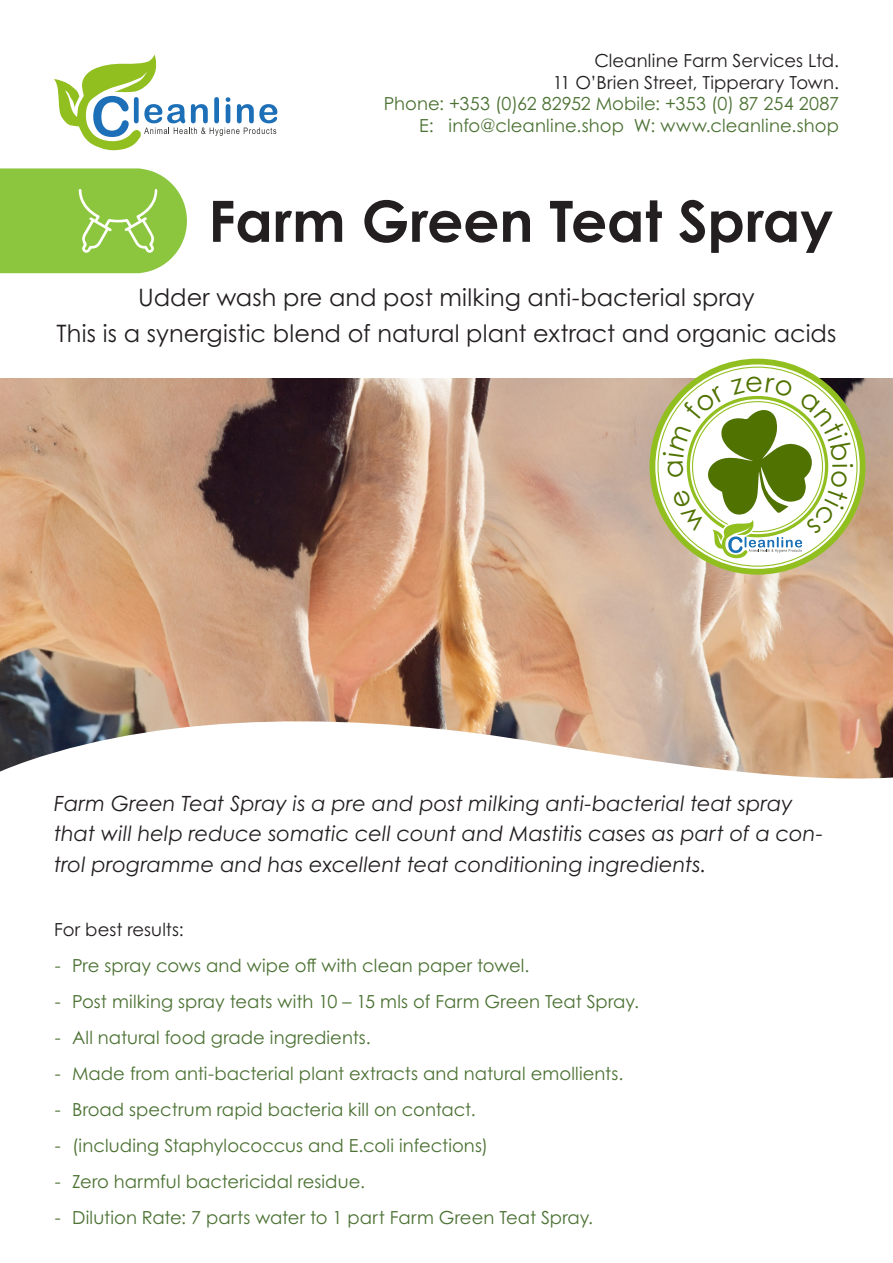
<style>
.page{position:relative;width:893px;height:1263px;background:#fff}
.page>*{position:absolute;margin:0;border:0;box-sizing:border-box;transform-origin:0 0}
.t1{font:700 57px "Century Gothic Pro";letter-spacing:-.005em;color:#231f20}
.subtitle{font:24px "Century Gothic Pro";letter-spacing:.005em;color:#231f20}
.cursief{font:italic 21px/30px "Century Gothic Pro";color:#231f20}
.t2{font:18px/21.6px "Century Gothic Pro";letter-spacing:.005em;color:#4c7234;text-align:right}
.t3{font:18px/21.6px "Century Gothic Pro";letter-spacing:.005em;color:#231f20;text-align:right}
</style>
<div class="page">
<svg style="left:0;top:168px;width:187px;height:105px;background:#96cb51"></svg>
<img style="left:0;top:378px;width:893px;height:296px">
<svg style="left:0;top:674px;width:893px;height:105px"></svg>
<svg style="left:54px;top:54px;width:223px;height:97px"></svg>
<svg style="left:649px;top:359px;width:216px;height:216px"></svg>
<svg style="left:652px;top:362px;width:211px;height:210px"></svg>
<p class="t3" style="left:553px;top:50px;width:288px">Cleanline Farm Services Ltd.<br>11 O’Brien Street, Tipperary Town.</p>
<p class="t2" style="left:384px;top:93px;width:457px">Phone: +353 (0)62 82952 Mobile: +353 (0) 87 254 2087<br>E: info@cleanline.shop W: www.cleanline.shop</p>
<p class="t1" style="left:208px;top:186px;width:626px">Farm Green Teat Spray</p>
<p class="subtitle" style="left:138px;top:283px;width:618px">Udder wash pre and post milking anti-bacterial spray</p>
<p class="subtitle" style="left:57px;top:319px;width:781px">This is a synergistic blend of natural plant extract and organic acids</p>
<p class="cursief" style="left:54px;top:789px;width:771px">Farm Green Teat Spray is a pre and post milking anti-bacterial teat spray that will help reduce somatic cell count and Mastitis cases as part of a con&shy;trol programme and has excellent teat conditioning ingredients.</p>
<p class="t3" style="left:54px;top:918px;width:131px">For best results:</p>
<p class="t2" style="left:55px;top:954px;width:476px">- Pre spray cows and wipe off with clean paper towel.</p>
<p class="t2" style="left:55px;top:990px;width:585px">- Post milking spray teats with 10 – 15 mls of Farm Green Teat Spray.</p>
<p class="t2" style="left:55px;top:1026px;width:317px">- All natural food grade ingredients.</p>
<p class="t2" style="left:55px;top:1062px;width:570px">- Made from anti-bacterial plant extracts and natural emollients.</p>
<p class="t2" style="left:55px;top:1098px;width:422px">- Broad spectrum rapid bacteria kill on contact.</p>
<p class="t2" style="left:55px;top:1134px;width:434px">- (including Staphylococcus and E.coli infections)</p>
<p class="t2" style="left:55px;top:1170px;width:312px">- Zero harmful bactericidal residue.</p>
<p class="t2" style="left:55px;top:1206px;width:540px">- Dilution Rate: 7 parts water to 1 part Farm Green Teat Spray.</p>
</div>
